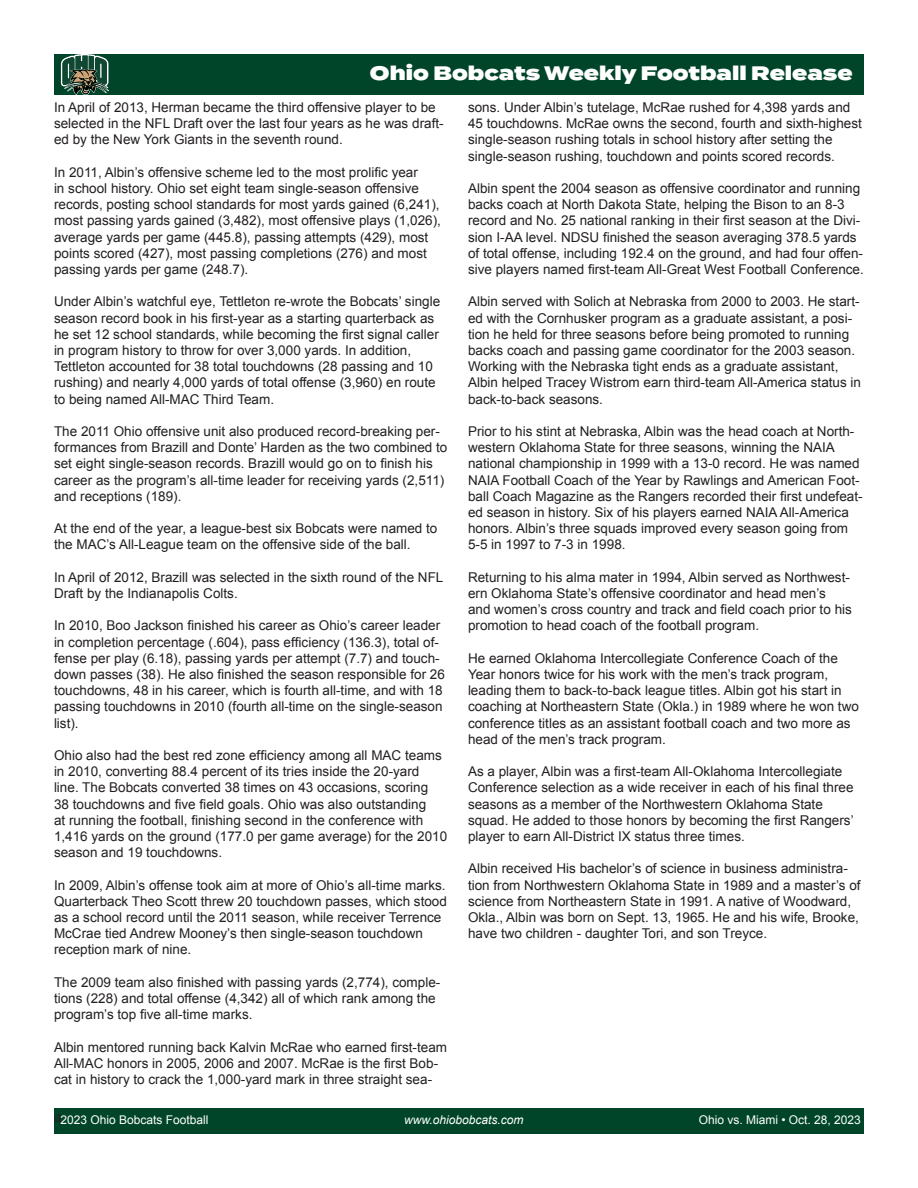
<style>
.page{position:relative;width:918px;height:1188px;background:#fff}
.page>*{position:absolute;margin:0;border:0;box-sizing:border-box;transform-origin:0 0}
.t1{font:900 19.5px "Termina";color:#fff}
.t2{font:13.5px/16.2px "Arial";color:#231f20}
.t3{font:12px "Arial";color:#fff}
.t4{font:italic 12px "Arial";color:#fff}
</style>
<div class="page">
<div style="left:54px;top:54px;width:810px;height:41px;background:#004529"></div>
<svg style="left:61px;top:54px;width:48px;height:41px"></svg>
<div style="left:54px;top:1109px;width:810px;height:25px;background:#004529"></div>
<h1 class="t1" style="left:370px;top:58px;width:484px">Ohio Bobcats Weekly Football Release</h1>
<p class="t2" style="left:54px;top:99px;width:391px">In April of 2013, Herman became the third offensive player to be selected in the NFL Draft over the last four years as he was draft&shy;ed by the New York Giants in the seventh round.</p>
<p class="t2" style="left:54px;top:164px;width:388px">In 2011, Albin’s offensive scheme led to the most prolific year<br>in school history. Ohio set eight team single-season offensive records, posting school standards for most yards gained (6,241), most passing yards gained (3,482), most offensive plays (1,026), average yards per game (445.8), passing attempts (429), most points scored (427), most passing completions (276) and most passing yards per game (248.7).</p>
<p class="t2" style="left:54px;top:294px;width:388px">Under Albin’s watchful eye, Tettleton re-wrote the Bobcats’ single season record book in his first-year as a starting quarterback as he set 12 school standards, while becoming the first signal caller in program history to throw for over 3,000 yards. In addition, Tettleton accounted for 38 total touchdowns (28 passing and 10 rushing) and nearly 4,000 yards of total offense (3,960) en route to being named All-MAC Third Team.</p>
<p class="t2" style="left:54px;top:423px;width:395px">The 2011 Ohio offensive unit also produced record-breaking per&shy;formances from Brazill and Donte’ Harden as the two combined to set eight single-season records. Brazill would go on to finish his career as the program’s all-time leader for receiving yards (2,511) and receptions (189).</p>
<p class="t2" style="left:54px;top:521px;width:385px">At the end of the year, a league-best six Bobcats were named to the MAC’s All-League team on the offensive side of the ball.</p>
<p class="t2" style="left:54px;top:569px;width:391px">In April of 2012, Brazill was selected in the sixth round of the NFL<br>Draft by the Indianapolis Colts.</p>
<p class="t2" style="left:54px;top:618px;width:392px">In 2010, Boo Jackson finished his career as Ohio’s career leader in completion percentage (.604), pass efficiency (136.3), total of&shy;fense per play (6.18), passing yards per attempt (7.7) and touch&shy;down passes (38). He also finished the season responsible for 26 touchdowns, 48 in his career, which is fourth all-time, and with 18 passing touchdowns in 2010 (fourth all-time on the single-season list).</p>
<p class="t2" style="left:54px;top:747px;width:395px">Ohio also had the best red zone efficiency among all MAC teams in 2010, converting 88.4 percent of its tries inside the 20-yard line. The Bobcats converted 38 times on 43 occasions, scoring<br>38 touchdowns and five field goals. Ohio was also outstanding<br>at running the football, finishing second in the conference with 1,416 yards on the ground (177.0 per game average) for the 2010 season and 19 touchdowns.</p>
<p class="t2" style="left:54px;top:877px;width:394px">In 2009, Albin’s offense took aim at more of Ohio’s all-time marks.<br>Quarterback Theo Scott threw 20 touchdown passes, which stood as a school record until the 2011 season, while receiver Terrence McCrae tied Andrew Mooney’s then single-season touchdown reception mark of nine.</p>
<p class="t2" style="left:54px;top:974px;width:388px">The 2009 team also finished with passing yards (2,774), comple&shy;tions (228) and total offense (4,342) all of which rank among the program’s top five all-time marks.</p>
<p class="t2" style="left:54px;top:1039px;width:395px">Albin mentored running back Kalvin McRae who earned first-team<br>All-MAC honors in 2005, 2006 and 2007. McRae is the first Bob&shy;cat in history to crack the 1,000-yard mark in three straight sea-</p>
<p class="t2" style="left:468px;top:99px;width:395px">sons. Under Albin’s tutelage, McRae rushed for 4,398 yards and 45 touchdowns. McRae owns the second, fourth and sixth-highest single-season rushing totals in school history after setting the single-season rushing, touchdown and points scored records.</p>
<p class="t2" style="left:468px;top:180px;width:397px">Albin spent the 2004 season as offensive coordinator and running backs coach at North Dakota State, helping the Bison to an 8-3 record and No. 25 national ranking in their first season at the Divi&shy;sion I-AA level. NDSU finished the season averaging 378.5 yards of total offense, including 192.4 on the ground, and had four offen&shy;sive players named first-team All-Great West Football Conference.</p>
<p class="t2" style="left:468px;top:294px;width:395px">Albin served with Solich at Nebraska from 2000 to 2003. He start&shy;ed with the Cornhusker program as a graduate assistant, a posi&shy;tion he held for three seasons before being promoted to running backs coach and passing game coordinator for the 2003 season.<br>Working with the Nebraska tight ends as a graduate assistant, Albin helped Tracey Wistrom earn third-team All-America status in back-to-back seasons.</p>
<p class="t2" style="left:468px;top:423px;width:396px">Prior to his stint at Nebraska, Albin was the head coach at North&shy;western Oklahoma State for three seasons, winning the NAIA national championship in 1999 with a 13-0 record. He was named NAIA Football Coach of the Year by Rawlings and American Foot&shy;ball Coach Magazine as the Rangers recorded their first undefeat&shy;ed season in history. Six of his players earned NAIA All-America honors. Albin’s three squads improved every season going from 5-5 in 1997 to 7-3 in 1998.</p>
<p class="t2" style="left:468px;top:569px;width:385px">Returning to his alma mater in 1994, Albin served as Northwest&shy;ern Oklahoma State’s offensive coordinator and head men’s<br>and women’s cross country and track and field coach prior to his promotion to head coach of the football program.</p>
<p class="t2" style="left:468px;top:650px;width:392px">He earned Oklahoma Intercollegiate Conference Coach of the Year honors twice for his work with the men’s track program, leading them to back-to-back league titles. Albin got his start in coaching at Northeastern State (Okla.) in 1989 where he won two conference titles as an assistant football coach and two more as head of the men’s track program.</p>
<p class="t2" style="left:468px;top:764px;width:387px">As a player, Albin was a first-team All-Oklahoma Intercollegiate Conference selection as a wide receiver in each of his final three seasons as a member of the Northwestern Oklahoma State squad. He added to those honors by becoming the first Rangers’ player to earn All-District IX status three times.</p>
<p class="t2" style="left:468px;top:861px;width:394px">Albin received His bachelor’s of science in business administra&shy;tion from Northwestern Oklahoma State in 1989 and a master’s of science from Northeastern State in 1991. A native of Woodward, Okla., Albin was born on Sept. 13, 1965. He and his wife, Brooke, have two children - daughter Tori, and son Treyce.</p>
<p class="t3" style="left:54px;top:1111px;width:156px"><sup>a</sup>2023 Ohio Bobcats Football</p>
<p class="t4" style="left:404px;top:1112px;width:121px">www.ohiobobcats.com</p>
<p class="t3" style="left:699px;top:1111px;width:164px">Ohio vs. Miami • Oct. 28, 2023</p>
</div>
